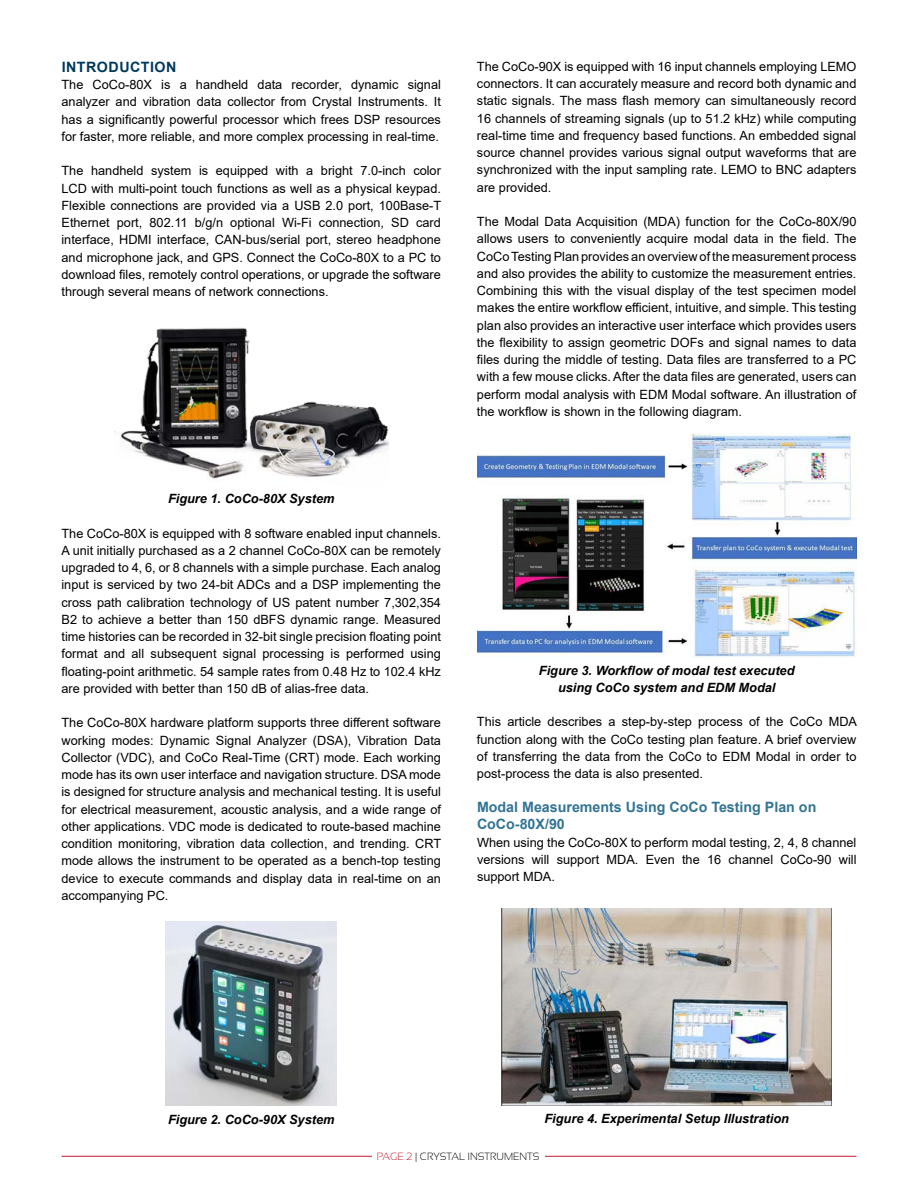
<style>
.page{position:relative;width:918px;height:1188px;background:#fff}
.page>*{position:absolute;margin:0;border:0;box-sizing:border-box;transform-origin:0 0}
.t1{font:700 14.25px/17.1px "Arial";color:#337494}
.t2{font:700 14.25px "Arial";letter-spacing:.035em;color:#00395a}
.t3{font:12.75px/17.2px "Arial";color:#000;text-align:justify}
.t4{font:italic 700 12.75px/17.2px "Arial";color:#000;text-align:center}
.t5{font:300 10.5px "Sansation";color:#000}
.s1{color:#be1e2d}
</style>
<div class="page">
<hr style="left:62px;top:1156px;width:794px;height:1px;background:#be1e2d">
<div style="left:373px;top:1140px;width:172px;height:48px;background:#fff"></div>
<img style="left:114px;top:328px;width:274px;height:151px">
<img style="left:166px;top:922px;width:171px;height:183px">
<img style="left:477px;top:434px;width:379px;height:223px">
<img style="left:502px;top:908px;width:330px;height:197px">
<p class="t2" style="left:62px;top:57px;width:116px">INTRODUCTION</p>
<p class="t3" style="left:62px;top:76px;width:381px">The CoCo-80X is a handheld data recorder, dynamic signal analyzer and vibration data collector from Crystal Instruments. It has a significantly powerful processor which frees DSP resources for faster, more reliable, and more complex processing in real-time.</p>
<p class="t3" style="left:62px;top:162px;width:381px">The handheld system is equipped with a bright 7.0-inch color LCD with multi-point touch functions as well as a physical keypad.<br>Flexible connections are provided via a USB 2.0 port, 100Base-T Ethernet port, 802.11 b/g/n optional Wi-Fi connection, SD card interface, HDMI interface, CAN-bus/serial port, stereo headphone and microphone jack, and GPS. Connect the CoCo-80X to a PC to download files, remotely control operations, or upgrade the software through several means of network connections.</p>
<p class="t4" style="left:168px;top:490px;width:168px">Figure 1. CoCo-80X System</p>
<p class="t3" style="left:62px;top:524px;width:381px">The CoCo-80X is equipped with 8 software enabled input channels.<br>A unit initially purchased as a 2 channel CoCo-80X can be remotely upgraded to 4, 6, or 8 channels with a simple purchase. Each analog input is serviced by two 24-bit ADCs and a DSP implementing the cross path calibration technology of US patent number 7,302,354<br>B2 to achieve a better than 150 dBFS dynamic range. Measured time histories can be recorded in 32-bit single precision floating point format and all subsequent signal processing is performed using floating-point arithmetic. 54 sample rates from 0.48 Hz to 102.4 kHz are provided with better than 150 dB of alias-free data.</p>
<p class="t3" style="left:62px;top:714px;width:381px">The CoCo-80X hardware platform supports three different software working modes: Dynamic Signal Analyzer (DSA), Vibration Data Collector (VDC), and CoCo Real-Time (CRT) mode. Each working mode has its own user interface and navigation structure. DSA mode is designed for structure analysis and mechanical testing. It is useful for electrical measurement, acoustic analysis, and a wide range of other applications. VDC mode is dedicated to route-based machine condition monitoring, vibration data collection, and trending. CRT mode allows the instrument to be operated as a bench-top testing device to execute commands and display data in real-time on an accompanying PC.</p>
<p class="t3" style="left:477px;top:58px;width:381px">The CoCo-90X is equipped with 16 input channels employing LEMO connectors. It can accurately measure and record both dynamic and static signals. The mass flash memory can simultaneously record 16 channels of streaming signals (up to 51.2 kHz) while computing real-time time and frequency based functions. An embedded signal source channel provides various signal output waveforms that are synchronized with the input sampling rate. LEMO to BNC adapters are provided.</p>
<p class="t3" style="left:477px;top:213px;width:381px">The Modal Data Acquisition (MDA) function for the CoCo-80X/90 allows users to conveniently acquire modal data in the field. The CoCo Testing Plan provides an overview of the measurement process and also provides the ability to customize the measurement entries.<br>Combining this with the visual display of the test specimen model makes the entire workflow efficient, intuitive, and simple. This testing plan also provides an interactive user interface which provides users the flexibility to assign geometric DOFs and signal names to data files during the middle of testing. Data files are transferred to a PC with a few mouse clicks. After the data files are generated, users can perform modal analysis with EDM Modal software. An illustration of the workflow is shown in the following diagram.</p>
<p class="t4" style="left:539px;top:662px;width:257px">Figure 3. Workflow of modal test executed using CoCo system and EDM Modal</p>
<p class="t3" style="left:477px;top:713px;width:382px">This article describes a step-by-step process of the CoCo MDA function along with the CoCo testing plan feature. A brief overview of transferring the data from the CoCo to EDM Modal in order to post-process the data is also presented.</p>
<p class="t1" style="left:477px;top:799px;width:341px">Modal Measurements Using CoCo Testing Plan on<br>CoCo-80X/90</p>
<p class="t3" style="left:477px;top:834px;width:381px">When using the CoCo-80X to perform modal testing, 2, 4, 8 channel versions will support MDA. Even the 16 channel CoCo-90 will support MDA.</p>
<p class="t4" style="left:168px;top:1111px;width:168px">Figure 2. CoCo-90X System</p>
<p class="t4" style="left:545px;top:1110px;width:246px">Figure 4. Experimental Setup Illustration</p>
<p class="t5" style="left:377px;top:1151px;width:164px"><span class="s1">PAGE 2</span> | CRYSTAL INSTRUMENTS</p>
</div>
